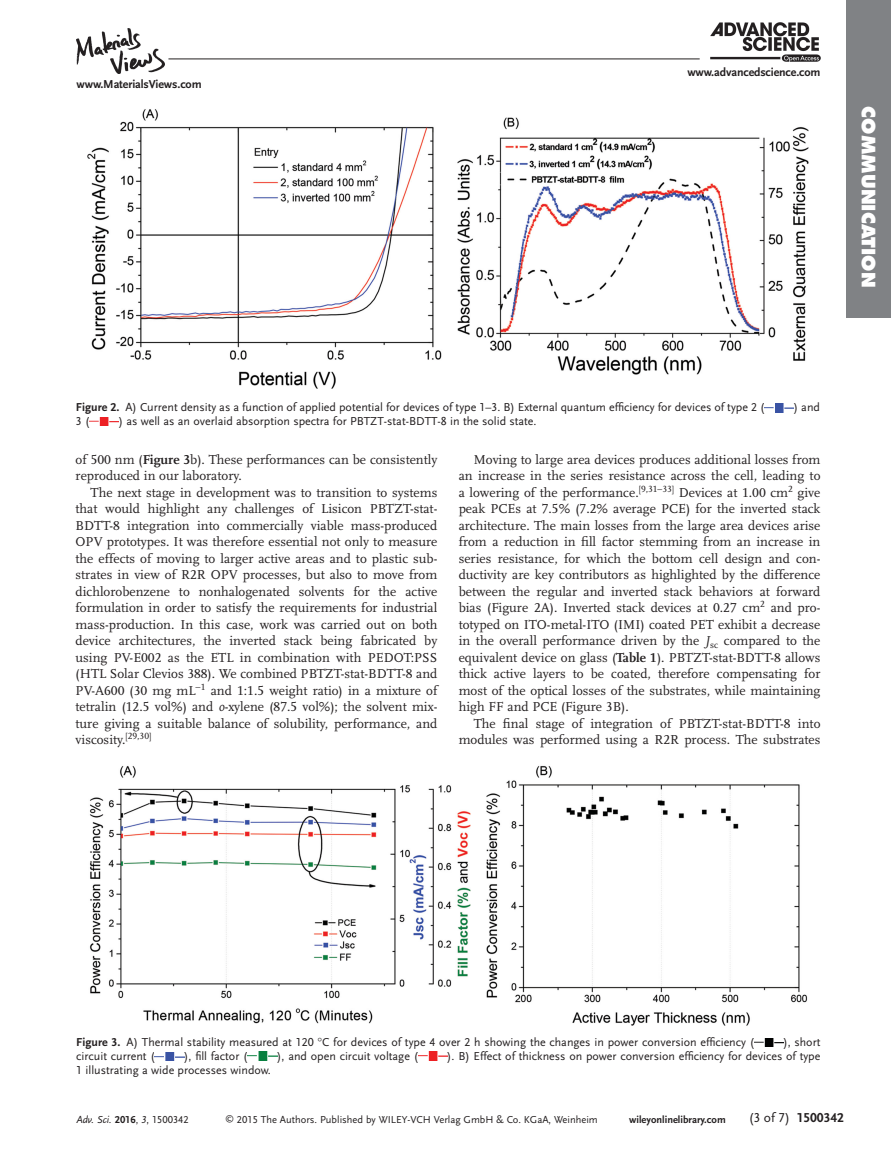
<style>
.page{position:relative;width:891px;height:1175px;background:#fff}
.page>*{position:absolute;margin:0;border:0;box-sizing:border-box;transform-origin:0 0}
.t1{font:800 18px "Futura";letter-spacing:.005em;color:#fff}
.t2{font:13.5px/16.5px "Scala LF";color:#231f20;text-align:justify}
.t3{font:700 13.5px "Scala Sans LF";color:#231f20}
.t4{font:12px "Scala Sans LF";color:#231f20}
.t5{font:700 12px "Scala Sans LF";letter-spacing:-.01em;color:#231f20}
.t6{font:10.5px "Scala Sans LF";color:#231f20}
.t7{font:700 10.5px "Scala Sans LF";color:#231f20}
.t8{font:italic 10.5px "Scala Sans LF";color:#231f20}
.s1{font-weight:700}
.s2{font-style:italic}
.s3{font-weight:700;font-style:normal}
.s4{font-style:normal}
.s5{font-size:9px}
.s6{font-weight:400}
</style>
<div class="page">
<div style="left:846px;top:0;width:45px;height:317px;background:#808285"></div>
<img style="left:77px;top:28px;width:88px;height:45px">
<hr style="left:168px;top:59px;width:532px;height:1px;background:#231f20">
<img style="left:710px;top:22px;width:111px;height:40px">
<img style="left:88px;top:109px;width:720px;height:279px">
<img style="left:764px;top:404px;width:30px;height:8px">
<img style="left:90px;top:417px;width:29px;height:8px">
<img style="left:90px;top:766px;width:718px;height:260px">
<img style="left:754px;top:1038px;width:29px;height:8px">
<img style="left:155px;top:1052px;width:29px;height:9px">
<img style="left:248px;top:1051px;width:29px;height:9px">
<img style="left:418px;top:1051px;width:29px;height:9px">
<p class="t5" style="left:77px;top:79px;width:127px">www.MaterialsViews.com</p>
<p class="t5" style="left:687px;top:66px;width:135px">www.advancedscience.com</p>
<h1 class="t1" style="left:876px;top:106px;width:183px;rotate:90deg">COMMUNICATION</h1>
<p class="t4" style="left:76px;top:401px;width:690px"><span class="s1">Figure 2.</span> A) Current density as a function of applied potential for devices of type 1–3. B) External quantum efficiency for devices of type 2 (</p>
<p class="t4" style="left:794px;top:401px;width:28px">) and</p>
<p class="t4" style="left:76px;top:415px;width:15px">3 (</p>
<p class="t4" style="left:119px;top:415px;width:419px">) as well as an overlaid absorption spectra for PBTZT-stat-BDTT-8 in the solid state.</p>
<p class="t2" style="left:76px;top:451px;width:363px">of 500 nm ( <span class="s1">Figure 3</span> b). These performances can be consistently reproduced in our laboratory.</p>
<p class="t2" style="left:76px;top:484px;width:363px;text-indent:15px">The next stage in development was to transition to systems that would highlight any challenges of Lisicon PBTZT-stat-BDTT-8 integration into commercially viable mass-produced OPV prototypes. It was therefore essential not only to measure the effects of moving to larger active areas and to plastic sub&shy;strates in view of R2R OPV processes, but also to move from dichlorobenzene to nonhalogenated solvents for the active formulation in order to satisfy the requirements for industrial mass-production. In this case, work was carried out on both device architectures, the inverted stack being fabricated by using PV-E002 as the ETL in combination with PEDOT:PSS (HTL Solar Clevios 388). We combined PBTZT-stat-BDTT-8 and PV-A600 (30 mg mL −<sup>1</sup> and 1:1.5 weight ratio) in a mixture of tetralin (12.5 vol%) and <span class="s2">o</span> -xylene (87.5 vol%); the solvent mix&shy;ture giving a suitable balance of solubility, performance, and viscosity. <sup>[</sup> <sup>29,30</sup> <sup>]</sup></p>
<p class="t2" style="left:459px;top:451px;width:363px;text-indent:15px">Moving to large area devices produces additional losses from an increase in the series resistance across the cell, leading to a lowering of the performance. <sup>[</sup> <sup>9,31–33</sup> <sup>]</sup> Devices at 1.00 cm <sup>2</sup> give peak PCEs at 7.5% (7.2% average PCE) for the inverted stack architecture. The main losses from the large area devices arise from a reduction in fill factor stemming from an increase in series resistance, for which the bottom cell design and con&shy;ductivity are key contributors as highlighted by the difference between the regular and inverted stack behaviors at forward bias (Figure 2 A). Inverted stack devices at 0.27 cm <sup>2</sup> and pro&shy;totyped on ITO-metal-ITO (IMI) coated PET exhibit a decrease in the overall performance driven by the <span class="s2">J</span><sub>sc</sub> compared to the equivalent device on glass ( <span class="s1">Table 1</span> ). PBTZT-stat-BDTT-8 allows thick active layers to be coated, therefore compensating for most of the optical losses of the substrates, while maintaining high FF and PCE (Figure 3 B).</p>
<p class="t2" style="left:459px;top:715px;width:363px;text-align:right">The final stage of integration of PBTZT-stat-BDTT-8 into modules was performed using a R2R process. The substrates</p>
<p class="t4" style="left:76px;top:1036px;width:679px"><span class="s1">Figure 3.</span> A) Thermal stability measured at 120 C for devices of type 4 over 2 h showing the changes in power conversion efficiency (</p>
<p class="t4" style="left:783px;top:1036px;width:39px">), short</p>
<p class="t4" style="left:76px;top:1050px;width:80px">circuit current (</p>
<p class="t4" style="left:184px;top:1050px;width:65px">), fill factor (</p>
<p class="t4" style="left:277px;top:1050px;width:142px">), and open circuit voltage (</p>
<p class="t4" style="left:447px;top:1050px;width:375px">). B) Effect of thickness on power conversion efficiency for devices of type</p>
<p class="t4" style="left:76px;top:1065px;width:196px">1 illustrating a wide processes window.</p>
<p class="t8" style="left:77px;top:1114px;width:114px">Adv. Sci. <span class="s3">2016</span><span class="s4">,</span> 3<span class="s4">, 1500342</span></p>
<p class="t6" style="left:225px;top:1114px;width:374px"><span class="s5">©</span> 2015 The Authors. Published by WILEY-VCH Verlag GmbH &amp; Co. KGaA, Weinheim</p>
<p class="t7" style="left:629px;top:1114px;width:98px">wileyonlinelibrary.com</p>
<p class="t3" style="left:749px;top:1111px;width:97px"><span class="s6">(3 of 7)</span> 1500342</p>
</div>
